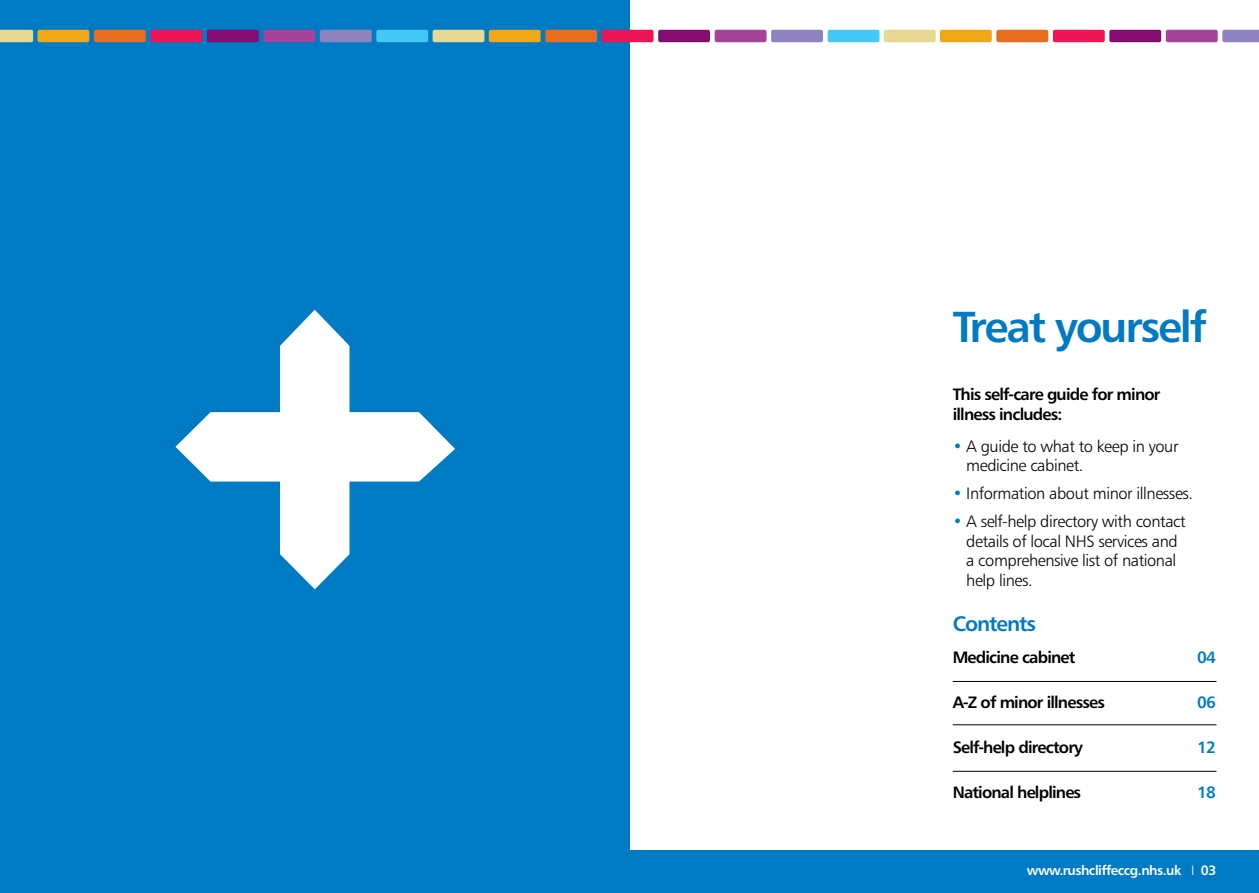
<style>
.page{position:relative;width:1259px;height:893px;background:#fff}
.page>*{position:absolute;margin:0;border:0;box-sizing:border-box;transform-origin:0 0}
.t1{font:43.5px "Humanist 777 BT Bold B";letter-spacing:-.05em;color:#007ac2}
.t2{font:21px "Humanist 777 BT Bold B";letter-spacing:-.05em;color:#007ac2}
.t3{font:16.5px/19.5px "Humanist 777 BT Light B";letter-spacing:-.025em;color:#000}
.t4{font:16.5px/19.5px "Humanist 777 BT Bold B";letter-spacing:-.05em;color:#000}
.t5{font:16.5px "Humanist 777 BT Bold B";letter-spacing:-.05em;color:#007ac2}
.t6{font:13.5px "Humanist 777 BT Bold B";letter-spacing:-.04em;color:#fff}
.s1{color:#007ac2}
.s2{font-family:"Humanist 777 BT Light B"}
</style>
<div class="page">
<div style="left:0;top:850px;width:1259px;height:43px;background:#007ac2"></div>
<div style="left:0;top:0;width:629px;height:893px;background:#007ac2"></div>
<hr style="left:952px;top:681px;width:264px;height:1px;background:#000">
<hr style="left:952px;top:724px;width:264px;height:1px;background:#000">
<hr style="left:952px;top:771px;width:264px;height:1px;background:#000">
<svg style="left:175px;top:310px;width:280px;height:279px"></svg>
<div style="left:940px;top:30px;width:51px;height:12px;background:#f0a816;border-radius:2px"></div>
<div style="left:883px;top:30px;width:52px;height:12px;background:#e7d893;border-radius:2px"></div>
<div style="left:996px;top:30px;width:52px;height:12px;background:#e86d1f;border-radius:2px"></div>
<div style="left:1053px;top:30px;width:51px;height:12px;background:#ed1556;border-radius:2px"></div>
<svg style="left:1222px;top:30px;width:37px;height:12px"></svg>
<div style="left:1165px;top:30px;width:52px;height:12px;background:#a54399;border-radius:2px"></div>
<div style="left:1109px;top:30px;width:52px;height:12px;background:#850c70;border-radius:2px"></div>
<div style="left:489px;top:30px;width:51px;height:12px;background:#f0a816;border-radius:2px"></div>
<div style="left:432px;top:30px;width:52px;height:12px;background:#e7d893;border-radius:2px"></div>
<div style="left:827px;top:30px;width:52px;height:12px;background:#44c8f5;border-radius:2px"></div>
<div style="left:545px;top:30px;width:52px;height:12px;background:#e86d1f;border-radius:2px"></div>
<div style="left:602px;top:30px;width:51px;height:12px;background:#ed1556;border-radius:2px"></div>
<div style="left:771px;top:30px;width:52px;height:12px;background:#8e83be;border-radius:2px"></div>
<div style="left:714px;top:30px;width:52px;height:12px;background:#a54399;border-radius:2px"></div>
<div style="left:658px;top:30px;width:52px;height:12px;background:#850c70;border-radius:2px"></div>
<div style="left:37px;top:30px;width:52px;height:12px;background:#f0a816;border-radius:2px"></div>
<svg style="left:0;top:30px;width:33px;height:12px"></svg>
<div style="left:376px;top:30px;width:52px;height:12px;background:#44c8f5;border-radius:2px"></div>
<div style="left:94px;top:30px;width:52px;height:12px;background:#e86d1f;border-radius:2px"></div>
<div style="left:150px;top:30px;width:52px;height:12px;background:#ed1556;border-radius:2px"></div>
<div style="left:320px;top:30px;width:52px;height:12px;background:#8e83be;border-radius:2px"></div>
<div style="left:263px;top:30px;width:52px;height:12px;background:#a54399;border-radius:2px"></div>
<div style="left:207px;top:30px;width:52px;height:12px;background:#850c70;border-radius:2px"></div>
<h1 class="t1" style="left:952px;top:299px;width:256px">Treat yourself</h1>
<p class="t4" style="left:952px;top:384px;width:209px">This self-care guide for minor illness includes:</p>
<p class="t3" style="left:966px;top:436px;width:214px;text-indent:-13px"><span class="s1">•</span> A guide to what to keep in your medicine cabinet.</p>
<p class="t3" style="left:952px;top:484px;width:242px"><span class="s1">•</span> Information about minor illnesses.</p>
<p class="t3" style="left:966px;top:512px;width:221px;text-indent:-13px"><span class="s1">•</span> A self-help directory with contact details of local NHS services and a comprehensive list of national help lines.</p>
<p class="t2" style="left:952px;top:610px;width:85px">Contents</p>
<p class="t4" style="left:952px;top:647px;width:124px">Medicine cabinet</p>
<p class="t5" style="left:1197px;top:647px;width:20px">04</p>
<p class="t4" style="left:952px;top:692px;width:154px">A-Z of minor illnesses</p>
<p class="t5" style="left:1197px;top:692px;width:20px">06</p>
<p class="t4" style="left:952px;top:737px;width:131px">Self-help directory</p>
<p class="t5" style="left:1197px;top:737px;width:20px">12</p>
<p class="t4" style="left:952px;top:782px;width:130px">National helplines</p>
<p class="t5" style="left:1197px;top:782px;width:20px">18</p>
<p class="t6" style="left:1027px;top:862px;width:191px">www.rushcliffeccg.nhs.uk <span class="s2">I</span> 03</p>
</div>
